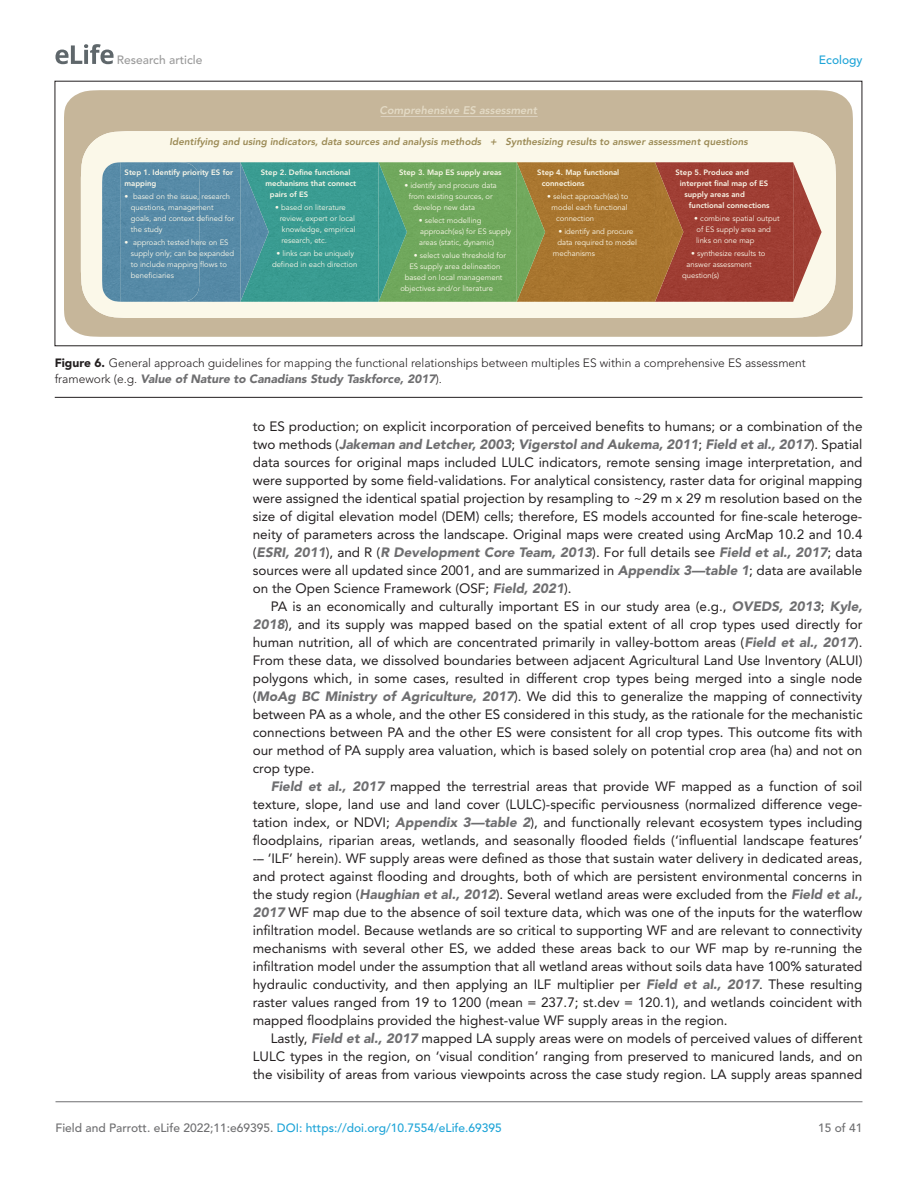
<style>
.page{position:relative;width:918px;height:1188px;background:#fff}
.page>*{position:absolute;margin:0;border:0;box-sizing:border-box;transform-origin:0 0}
.t1{font:13.5px/18px "Avenir LT Std";color:#231f20;text-align:justify}
.t2{font:300 12px/16.5px "Avenir LT Std";color:#231f20}
.t3{font:500 12px "Avenir LT Std";color:#1ea4d7}
.t4{font:500 12px "Avenir LT Std";color:#9a9a9a}
.t5{font:500 12px "Avenir LT Std";color:#6e6e70}
.t6{font:italic 800 10.95px "Avenir";color:#e3dac5}
.t7{font:italic 800 9.9px "Avenir";color:#9b8a55}
.t8{font:7.65px/10.9px "Avenir";color:#fbf8e9}
.t9{font:800 7.65px/10.9px "Avenir";color:#fbf8e9}
.s1{font-weight:900}
.s2{font-weight:900;font-style:italic;color:#6e6e70}
.s3{color:#6e6e70}
</style>
<div class="page">
<svg style="left:55px;top:44px;width:59px;height:20px"></svg>
<hr style="left:56px;top:1101px;width:806px;height:1px;background:#6e6e70">
<hr style="left:55px;top:397px;width:807px;height:1px;background:#231f20">
<div style="left:64px;top:90px;width:789px;height:247px;background:#c6b69a"></div>
<div style="left:381px;top:106px;width:157px;height:10px;background:#c6b69a"></div>
<div style="left:81px;top:131px;width:755px;height:187px;background:#fbf8e9"></div>
<div style="left:269px;top:162px;width:110px;height:140px;background:#399c91"></div>
<img style="left:102px;top:162px;width:167px;height:140px">
<img style="left:545px;top:162px;width:277px;height:140px">
<img style="left:379px;top:162px;width:166px;height:140px">
<img style="left:655px;top:162px;width:28px;height:140px">
<div style="left:120px;top:162px;width:79px;height:140px;background:#568ba7"></div>
<p class="t4" style="left:117px;top:53px;width:87px">Research article</p>
<p class="t3" style="left:819px;top:53px;width:45px">Ecology</p>
<p class="t6" style="left:380px;top:104px;width:159px">Comprehensive ES assessment</p>
<p class="t7" style="left:170px;top:136px;width:580px">Identifying and using indicators, data sources and analysis methods + Synthesizing results to answer assessment questions</p>
<p class="t9" style="left:261px;top:167px;width:91px">Step 2. Define functional</p>
<p class="t9" style="left:265px;top:178px;width:92px">mechanisms that connect</p>
<p class="t9" style="left:270px;top:189px;width:40px">pairs of ES</p>
<p class="t8" style="left:280px;top:202px;width:77px;text-indent:-4px">• based on literature review, expert or local knowledge, empirical research, etc.</p>
<p class="t8" style="left:272px;top:248px;width:87px;text-align:center">• links can be uniquely defined in each direction</p>
<p class="t9" style="left:125px;top:167px;width:110px">Step 1. Identify priority ES for mapping</p>
<p class="t8" style="left:131px;top:191px;width:105px;text-indent:-6px">• based on the issue, research questions, management goals, and context defined for the study</p>
<p class="t8" style="left:131px;top:237px;width:105px;text-indent:-6px">• approach tested here on ES supply only; can be expanded to include mapping flows to beneficiaries</p>
<p class="t9" style="left:542px;top:167px;width:79px;text-indent:-4px">Step 4. Map functional connections</p>
<p class="t8" style="left:547px;top:191px;width:83px">• select approach(es) to</p>
<p class="t8" style="left:552px;top:202px;width:78px">model each functional</p>
<p class="t8" style="left:556px;top:213px;width:40px">connection</p>
<p class="t8" style="left:558px;top:226px;width:77px">• identify and procure</p>
<p class="t8" style="left:557px;top:237px;width:81px">data required to model</p>
<p class="t8" style="left:553px;top:248px;width:44px">mechanisms</p>
<p class="t9" style="left:399px;top:167px;width:104px">Step 3. Map ES supply areas</p>
<p class="t8" style="left:404px;top:180px;width:94px">• identify and procure data</p>
<p class="t8" style="left:409px;top:191px;width:85px">from existing sources, or</p>
<p class="t8" style="left:413px;top:202px;width:63px">develop new data</p>
<p class="t8" style="left:419px;top:215px;width:94px">• select modelling approach(es) for ES supply areas (static, dynamic)</p>
<p class="t8" style="left:414px;top:250px;width:94px">• select value threshold for</p>
<p class="t8" style="left:409px;top:261px;width:92px">ES supply area delineation</p>
<p class="t8" style="left:405px;top:272px;width:99px">based on local management</p>
<p class="t8" style="left:400px;top:283px;width:94px">objectives and/or literature</p>
<p class="t9" style="left:676px;top:167px;width:75px">Step 5. Produce and</p>
<p class="t9" style="left:680px;top:178px;width:90px">interpret final map of ES</p>
<p class="t9" style="left:684px;top:189px;width:62px">supply areas and</p>
<p class="t9" style="left:689px;top:200px;width:82px">functional connections</p>
<p class="t8" style="left:694px;top:213px;width:87px">• combine spatial output of ES supply area and links on one map</p>
<p class="t8" style="left:691px;top:248px;width:76px">• synthesize results to</p>
<p class="t8" style="left:687px;top:259px;width:67px">answer assessment</p>
<p class="t8" style="left:682px;top:270px;width:39px">question(s)</p>
<p class="t2" style="left:55px;top:355px;width:753px"><span class="s1">Figure 6.</span> General approach guidelines for mapping the functional relationships between multiples ES within a comprehensive ES assessment framework (e.g. <span class="s2">Value of Nature to Canadians Study Taskforce, 2017</span>).</p>
<p class="t1" style="left:253px;top:418px;width:611px">to ES production; on explicit incorporation of perceived benefits to humans; or a combination of the two methods (<span class="s2">Jakeman and Letcher, 2003</span>; <span class="s2">Vigerstol and Aukema, 2011</span>; <span class="s2">Field et al., 2017</span>). Spatial data sources for original maps included LULC indicators, remote sensing image interpretation, and were supported by some field-validations. For analytical consistency, raster data for original mapping were assigned the identical spatial projection by resampling to ~29 m x 29 m resolution based on the size of digital elevation model (DEM) cells; therefore, ES models accounted for fine-scale heteroge&shy;neity of parameters across the landscape. Original maps were created using ArcMap 10.2 and 10.4 (<span class="s2">ESRI, 2011</span>), and R (<span class="s2">R Development Core Team, 2013</span>). For full details see <span class="s2">Field et al., 2017</span>; data sources were all updated since 2001, and are summarized in <span class="s2">Appendix 3—table 1</span>; data are available on the Open Science Framework (OSF; <span class="s2">Field, 2021</span>).</p>
<p class="t1" style="left:253px;top:598px;width:611px;text-indent:18px">PA is an economically and culturally important ES in our study area (e.g., <span class="s2">OVEDS, 2013</span>; <span class="s2">Kyle, 2018</span>), and its supply was mapped based on the spatial extent of all crop types used directly for human nutrition, all of which are concentrated primarily in valley-bottom areas (<span class="s2">Field et al., 2017</span>).<br>From these data, we dissolved boundaries between adjacent Agricultural Land Use Inventory (ALUI) polygons which, in some cases, resulted in different crop types being merged into a single node (<span class="s2">MoAg BC Ministry of Agriculture, 2017</span>). We did this to generalize the mapping of connectivity between PA as a whole, and the other ES considered in this study, as the rationale for the mechanistic connections between PA and the other ES were consistent for all crop types. This outcome fits with our method of PA supply area valuation, which is based solely on potential crop area (ha) and not on crop type.</p>
<p class="t1" style="left:253px;top:778px;width:611px;text-indent:18px"><span class="s2">Field et al., 2017</span> mapped the terrestrial areas that provide WF mapped as a function of soil texture, slope, land use and land cover (LULC)-specific perviousness (normalized difference vege&shy;tation index, or NDVI; <span class="s2">Appendix 3—table 2</span>), and functionally relevant ecosystem types including floodplains, riparian areas, wetlands, and seasonally flooded fields (‘influential landscape features’ -– ‘ILF’ herein). WF supply areas were defined as those that sustain water delivery in dedicated areas, and protect against flooding and droughts, both of which are persistent environmental concerns in the study region (<span class="s2">Haughian et al., 2012</span>). Several wetland areas were excluded from the <span class="s2">Field et al., 2017</span> WF map due to the absence of soil texture data, which was one of the inputs for the waterflow infiltration model. Because wetlands are so critical to supporting WF and are relevant to connectivity mechanisms with several other ES, we added these areas back to our WF map by re-running the infiltration model under the assumption that all wetland areas without soils data have 100% saturated hydraulic conductivity, and then applying an ILF multiplier per <span class="s2">Field et al., 2017</span>. These resulting raster values ranged from 19 to 1200 (mean = 237.7; st.dev = 120.1), and wetlands coincident with mapped floodplains provided the highest-value WF supply areas in the region.</p>
<p class="t1" style="left:253px;top:1030px;width:611px;text-indent:18px">Lastly, <span class="s2">Field et al., 2017</span> mapped LA supply areas were on models of perceived values of different LULC types in the region, on ‘visual condition’ ranging from preserved to manicured lands, and on the visibility of areas from various viewpoints across the case study region. LA supply areas spanned</p>
<p class="t3" style="left:56px;top:1121px;width:448px"><span class="s3">Field and Parrott. eLife 2022;11:e69395.</span> DOI: https://doi.org/10.7554/eLife.69395</p>
<p class="t5" style="left:818px;top:1121px;width:46px">15 of 41</p>
</div>
